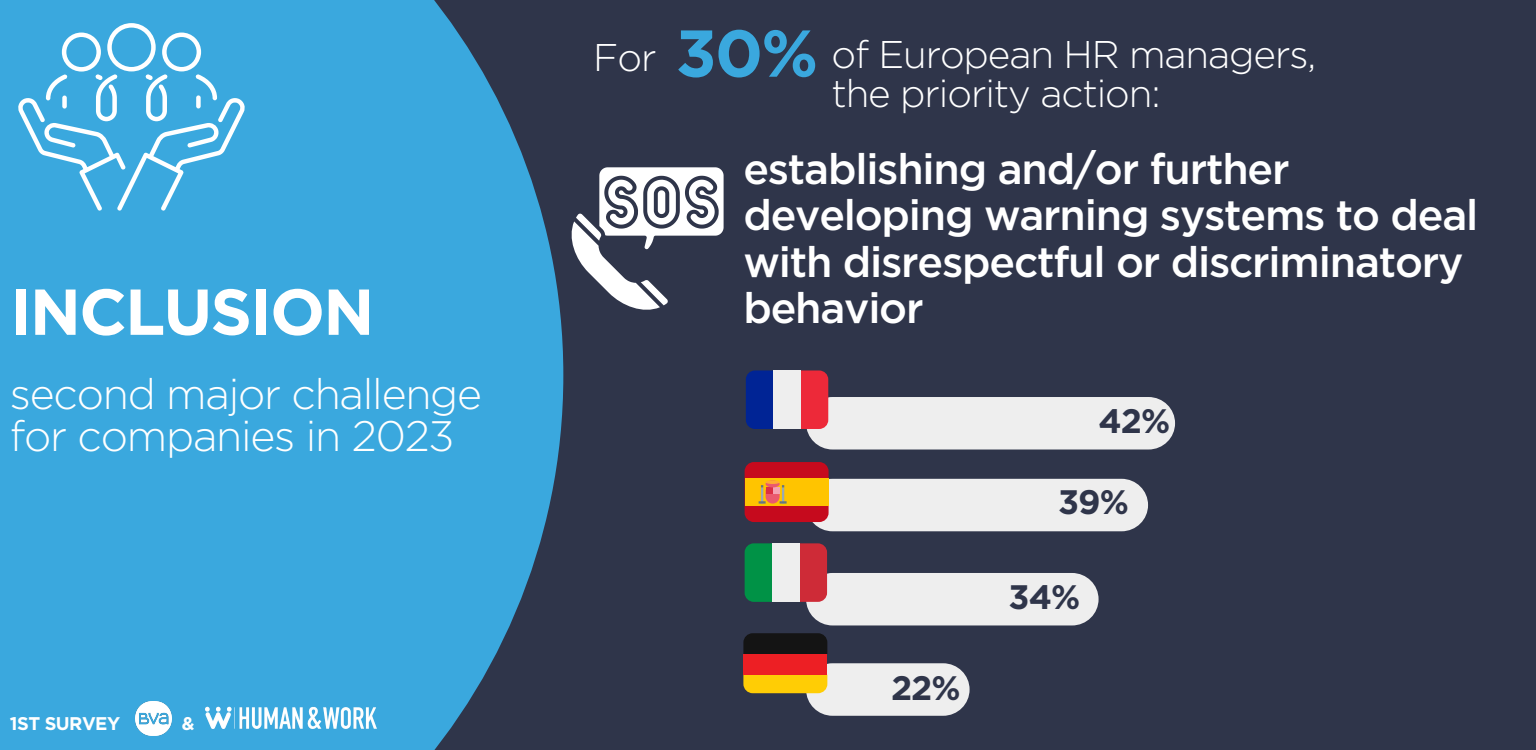
<style>
.page{position:relative;width:1536px;height:750px;background:#2f354a}
.page>*{position:absolute;margin:0;border:0;box-sizing:border-box;transform-origin:0 0}
.t1{font:700 64.8px "Gotham";letter-spacing:-.03em;color:#fff}
.t2{font:500 42.6px/46.4px "Gotham";letter-spacing:-.03em;color:#fff}
.t3{font:300 42.6px/42.6px "Gotham";letter-spacing:-.03em;color:#fff}
.t4{font:300 38.6px/39px "Gotham";letter-spacing:-.03em;color:#fff}
.t5{font:700 34px "Gotham";letter-spacing:-.03em;color:#2f354a}
.t6{font:700 18.4px "Gotham";letter-spacing:-.03em;color:#fff}
.s1{font-weight:700;font-size:66.2px;color:#3aa8de}
</style>
<div class="page">
<svg style="left:0;top:0;width:563px;height:750px;background:#399ed1"></svg>
<svg style="left:18px;top:23px;width:227px;height:188px;background:#56b4e2"></svg>
<div style="left:806px;top:663px;width:164px;height:53px;background:#eee;border-radius:26px"></div>
<div style="left:743px;top:675px;width:84px;height:18px;background:#ffcd05"></div>
<div style="left:743px;top:654px;width:84px;height:21px;background:#ed1f24"></div>
<svg style="left:743px;top:633px;width:84px;height:21px;background:#141515"></svg>
<div style="left:806px;top:573px;width:293px;height:52px;background:#eee;border-radius:26px"></div>
<div style="left:806px;top:479px;width:342px;height:52px;background:#eee;border-radius:26px"></div>
<div style="left:806px;top:397px;width:369px;height:53px;background:#eee;border-radius:26px"></div>
<div style="left:801px;top:370px;width:27px;height:59px;background:#ed2939"></div>
<div style="left:746px;top:370px;width:27px;height:59px;background:#002495"></div>
<div style="left:773px;top:370px;width:28px;height:59px;background:#eee"></div>
<div style="left:745px;top:462px;width:84px;height:60px;background:#c60a1d;border-radius:9px"></div>
<div style="left:745px;top:478px;width:84px;height:28px;background:#ffc400"></div>
<svg style="left:759px;top:481px;width:28px;height:23px"></svg>
<div style="left:800px;top:543px;width:27px;height:59px;background:#ce2b37"></div>
<div style="left:745px;top:543px;width:27px;height:59px;background:#009246"></div>
<div style="left:772px;top:543px;width:28px;height:59px;background:#eee"></div>
<svg style="left:571px;top:167px;width:153px;height:143px"></svg>
<img style="left:205px;top:707px;width:171px;height:22px">
<img style="left:135px;top:701px;width:36px;height:35px">
<h1 class="t1" style="left:10px;top:283px;width:366px">INCLUSION</h1>
<p class="t3" style="left:10px;top:375px;width:474px">second major challenge for companies in 2023</p>
<p class="t6" style="left:10px;top:716px;width:112px">1ST SURVEY</p>
<p class="t6" style="left:182px;top:716px;width:14px">&amp;</p>
<p class="t4" style="left:831px;top:37px;width:486px;text-indent:-238px">For <span class="s1">30%</span> of European HR managers, the priority action:</p>
<p class="t2" style="left:743px;top:148px;width:736px">establishing and/or further developing warning systems to deal with disrespectful or discriminatory behavior</p>
<p class="t5" style="left:1098px;top:406px;width:73px">42%</p>
<p class="t5" style="left:1058px;top:487px;width:72px">39%</p>
<p class="t5" style="left:891px;top:672px;width:71px">22%</p>
<p class="t5" style="left:1009px;top:582px;width:73px">34%</p>
</div>
